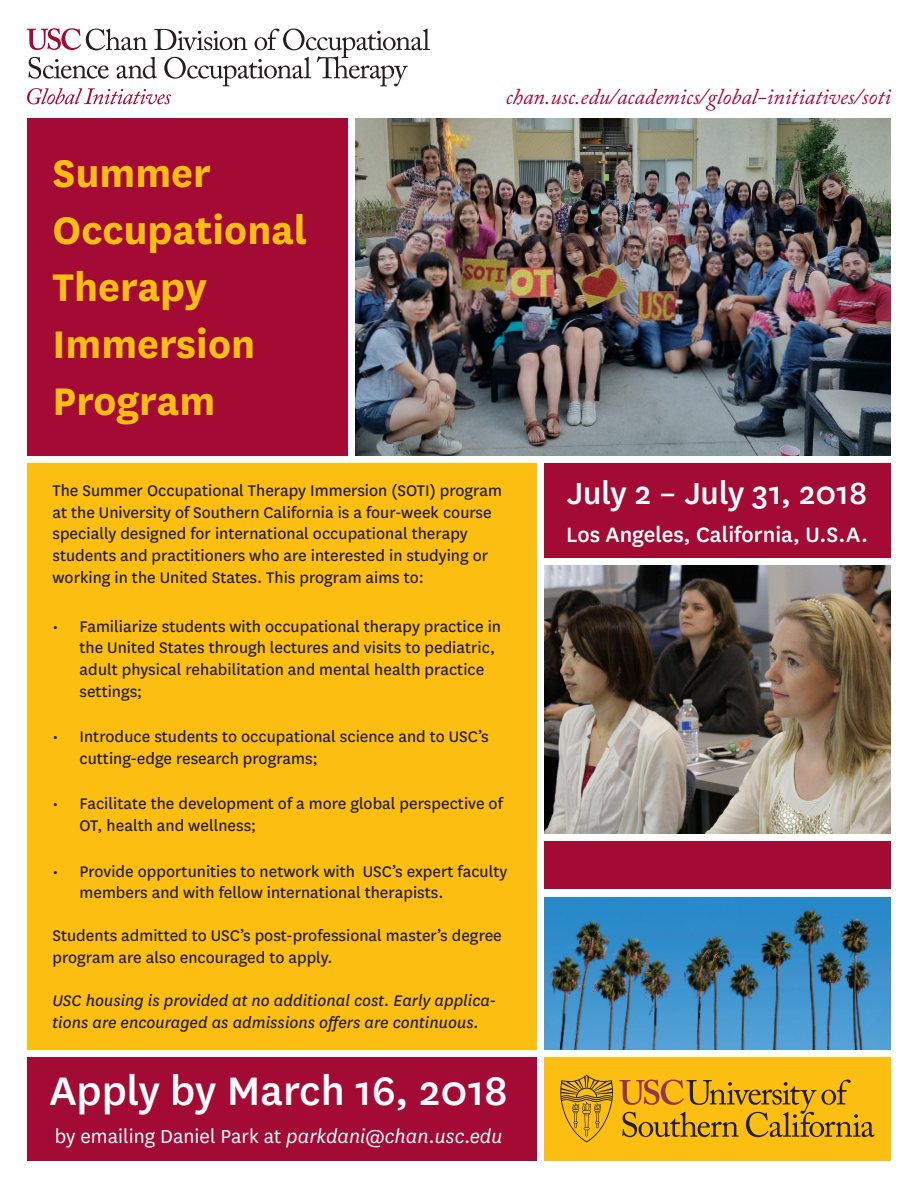
<style>
.page{position:relative;width:918px;height:1188px;background:#fff}
.page>*{position:absolute;margin:0;border:0;box-sizing:border-box;transform-origin:0 0}
.t1{font:500 46.5px "National";color:#fff}
.t2{font:700 45px "National";color:#fdbe12}
.t3{font:500 35.7px "National";color:#fff}
.t4{font:500 24.3px "National";color:#fff}
.t5{font:italic 22.5px "Adobe Caslon Pro";color:#a30a34}
.t6{font:22.05px "National";color:#fff}
.t7{font:18px/21.6px "National";color:#231f20}
.t8{font:italic 18px/21.6px "National";color:#231f20}
.s1{font-style:italic}
</style>
<div class="page">
<div style="left:27px;top:119px;width:321px;height:337px;background:#a30a34"></div>
<img style="left:355px;top:119px;width:536px;height:337px">
<img style="left:545px;top:897px;width:346px;height:153px">
<img style="left:545px;top:566px;width:346px;height:268px">
<div style="left:27px;top:1058px;width:510px;height:103px;background:#a30a34"></div>
<div style="left:545px;top:1058px;width:346px;height:103px;background:#fdbe12"></div>
<svg style="left:620px;top:1080px;width:255px;height:57px"></svg>
<svg style="left:560px;top:1075px;width:53px;height:67px"></svg>
<div style="left:27px;top:464px;width:510px;height:586px;background:#fdbe12"></div>
<div style="left:545px;top:464px;width:346px;height:94px;background:#a30a34"></div>
<div style="left:545px;top:842px;width:346px;height:47px;background:#a30a34"></div>
<svg style="left:27px;top:28px;width:403px;height:76px"></svg>
<p class="t2" style="left:52px;top:141px;width:160px">Summer</p>
<p class="t2" style="left:52px;top:198px;width:256px">Occupational</p>
<p class="t2" style="left:52px;top:255px;width:156px">Therapy</p>
<p class="t2" style="left:52px;top:312px;width:204px">Immersion</p>
<p class="t2" style="left:52px;top:369px;width:164px">Program</p>
<p class="t5" style="left:506px;top:83px;width:387px">chan.usc.edu/academics/global-initiatives/soti</p>
<p class="t7" style="left:52px;top:479px;width:451px">The Summer Occupational Therapy Immersion (SOTI) program at the University of Southern California is a four-week course specially designed for international occupational therapy students and practitioners who are interested in studying or working in the United States. This program aims to:</p>
<p class="t7" style="left:80px;top:615px;width:423px;text-indent:-27px">• Familiarize students with occupational therapy practice in the United States through lectures and visits to pediatric, adult physical rehabilitation and mental health practice settings;</p>
<p class="t7" style="left:80px;top:725px;width:411px;text-indent:-27px">• Introduce students to occupational science and to USC’s cutting-edge research programs;</p>
<p class="t7" style="left:80px;top:792px;width:425px;text-indent:-27px">• Facilitate the development of a more global perspective of<br>OT, health and wellness;</p>
<p class="t7" style="left:80px;top:859px;width:429px;text-indent:-27px">• Provide opportunities to network with USC’s expert faculty members and with fellow international therapists.</p>
<p class="t7" style="left:52px;top:924px;width:451px">Students admitted to USC’s post-professional master’s degree program are also encouraged to apply.</p>
<p class="t8" style="left:52px;top:989px;width:445px">USC housing is provided at no additional cost. Early applica&shy;tions are encouraged as admissions offers are continuous.</p>
<p class="t1" style="left:49px;top:1059px;width:460px">Apply by March 16, 2018</p>
<p class="t6" style="left:55px;top:1122px;width:449px">by emailing Daniel Park at <span class="s1">parkdani@chan.usc.edu</span></p>
<p class="t3" style="left:567px;top:469px;width:302px">July 2 – July 31, 2018</p>
<p class="t4" style="left:566px;top:519px;width:304px">Los Angeles, California, U.S.A.</p>
</div>
